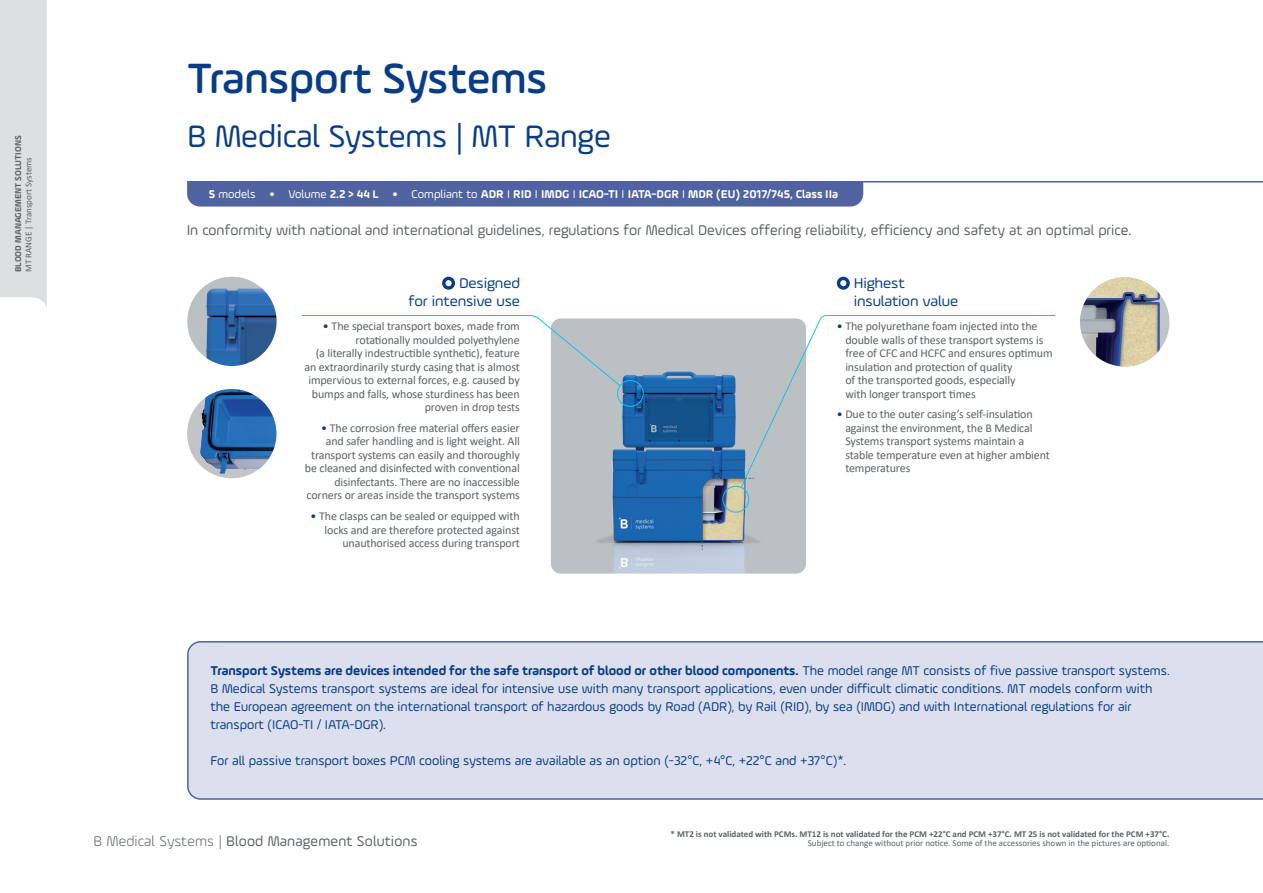
<style>
.page{position:relative;width:1263px;height:893px;background:#fff}
.page>*{position:absolute;margin:0;border:0;box-sizing:border-box;transform-origin:0 0}
.t1{font:500 45px "Ample Soft";letter-spacing:-.005em;color:#083c86}
.t2{font:33px "Ample Soft";letter-spacing:-.005em;color:#083c86}
.t3{font:15px "Ample Soft";color:#5d6265}
.t4{font:15px/18px "Ample Soft";letter-spacing:-.01em;color:#083c86;scale:1.06 1}
.t5{font:13.5px/18px "Ample Soft";color:#083c86}
.t6{font:12px/13.5px "Calibri";letter-spacing:-.01em;color:#5d6265;text-align:right}
.t7{font:700 12px "Ample Soft";color:#fff}
.t8{font:9px/9px "Calibri";color:#5d6265;text-align:right}
.t9{font:700 9px "Calibri";color:#5d6265}
.t10{font:700 9px "Ample Soft";color:#5d6265}
.s1{font-weight:400}
.s2{font-family:"Calibri";font-weight:400}
.s3{color:#083c86}
.s4{font-weight:700}
.s5{font-weight:300}
</style>
<div class="page">
<hr style="left:187px;top:181px;width:1076px;height:2px;background:#5063a0">
<div style="left:187px;top:641px;width:1076px;height:159px;background:#dcdfed"></div>
<div style="left:187px;top:183px;width:676px;height:24px;background:#5063a0"></div>
<img style="left:1080px;top:277px;width:89px;height:90px;border-radius:45px">
<img style="left:187px;top:389px;width:89px;height:89px;border-radius:45px">
<img style="left:187px;top:277px;width:90px;height:89px;border-radius:45px">
<img style="left:551px;top:318px;width:255px;height:256px">
<div style="left:701px;top:476px;width:48px;height:69px;background:#231f20;opacity:.3"></div>
<svg style="left:701px;top:478px;width:53px;height:72px;background:#9ea2a2"></svg>
<div style="left:617px;top:380px;width:27px;height:27px;border:1px solid #15c0f2;border-radius:50%"></div>
<div style="left:722px;top:486px;width:27px;height:26px;border:1px solid #15c0f2;border-radius:50%"></div>
<svg style="left:301px;top:315px;width:320px;height:72px"></svg>
<svg style="left:740px;top:315px;width:315px;height:173px"></svg>
<svg style="left:837px;top:277px;width:13px;height:13px"></svg>
<svg style="left:442px;top:277px;width:13px;height:13px"></svg>
<div style="left:0;top:0;width:47px;height:307px;background:#dedfe0"></div>
<p class="t10" style="left:13px;top:272px;width:138px;rotate:-90deg">BLOOD MANAGEMENT SOLUTIONS</p>
<p class="t8" style="left:24px;top:272px;width:116px;rotate:-90deg">MT RANGE | Transport Systems</p>
<h1 class="t1" style="left:187px;top:51px;width:362px">Transport Systems</h1>
<h2 class="t2" style="left:187px;top:116px;width:425px">B Medical Systems | MT Range</h2>
<p class="t7" style="left:208px;top:187px;width:631px">5 <span class="s1">models</span> <span class="s2">•</span> <span class="s1">Volume</span> 2.2 &gt; 44 L <span class="s2">•</span> <span class="s1">Compliant to</span> ADR <span class="s1">I</span> RID <span class="s1">I</span> IMDG <span class="s1">I</span> ICAO-TI <span class="s1">I</span> IATA-DGR <span class="s1">I</span> MDR (EU) 2017/745, Class IIa</p>
<p class="t3" style="left:187px;top:221px;width:946px">In conformity with national and international guidelines, regulations for Medical Devices offering reliability, efficiency and safety at an optimal price.</p>
<p class="t4" style="left:408px;top:274px;width:107px;text-align:right">Designed<br>for intensive use</p>
<p class="t6" style="left:305px;top:319px;width:217px"><span class="s3">•</span> The special transport boxes, made from rotationally moulded polyethylene<br>(a literally indestructible synthetic), feature an extraordinarily sturdy casing that is almost impervious to external forces, e.g. caused by bumps and falls, whose sturdiness has been proven in drop tests</p>
<p class="t6" style="left:305px;top:421px;width:216px"><span class="s3">•</span> The corrosion free material offers easier and safer handling and is light weight. All transport systems can easily and thoroughly be cleaned and disinfected with conventional disinfectants. There are no inaccessible corners or areas inside the transport systems</p>
<p class="t6" style="left:310px;top:509px;width:211px"><span class="s3">•</span> The clasps can be sealed or equipped with locks and are therefore protected against unauthorised access during transport</p>
<p class="t4" style="left:854px;top:274px;width:100px">Highest insulation value</p>
<p class="t6" style="left:845px;top:319px;width:209px;text-align:left;text-indent:-9px"><span class="s3">•</span> The polyurethane foam injected into the double walls of these transport systems is free of CFC and HCFC and ensures optimum insulation and protection of quality<br>of the transported goods, especially<br>with longer transport times</p>
<p class="t6" style="left:845px;top:407px;width:206px;text-align:left;text-indent:-9px"><span class="s3">•</span> Due to the outer casing’s self-insulation against the environment, the B Medical Systems transport systems maintain a stable temperature even at higher ambient temperatures</p>
<p class="t5" style="left:210px;top:661px;width:961px"><span class="s4">Transport Systems are devices intended for the safe transport of blood or other blood components.</span> The model range MT consists of five passive transport systems.<br>B Medical Systems transport systems are ideal for intensive use with many transport applications, even under difficult climatic conditions. MT models conform with the European agreement on the international transport of hazardous goods by Road (ADR), by Rail (RID), by sea (IMDG) and with International regulations for air transport (ICAO-TI / IATA-DGR).</p>
<p class="t5" style="left:210px;top:751px;width:637px">For all passive transport boxes PCM cooling systems are available as an option (-32°C, +4°C, +22°C and +37°C)*.</p>
<p class="t9" style="left:670px;top:828px;width:500px">* MT2 is not validated with PCMs. MT12 is not validated for the PCM +22°C and PCM +37°C. MT 25 is not validated for the PCM +37°C.</p>
<p class="t3" style="left:94px;top:832px;width:246px"><span class="s5">16 | 17</span> Blood Management Solutions</p>
<p class="t8" style="left:682px;top:829px;width:489px">The figures are approximate, and may vary based on the number of bags that are actually stored and the different bag manufacturers’ specifications available on the market, the actual bag sizes as well a th individual us r’s practice of loading</p>
<p class="t3" style="left:94px;top:832px;width:326px"><span class="s5">B Medical Systems |</span> Blood Management Solutions</p>
<p class="t8" style="left:808px;top:838px;width:363px">Subject to change without prior notice. Some of the accessories shown in the pictures are optional.</p>
</div>
